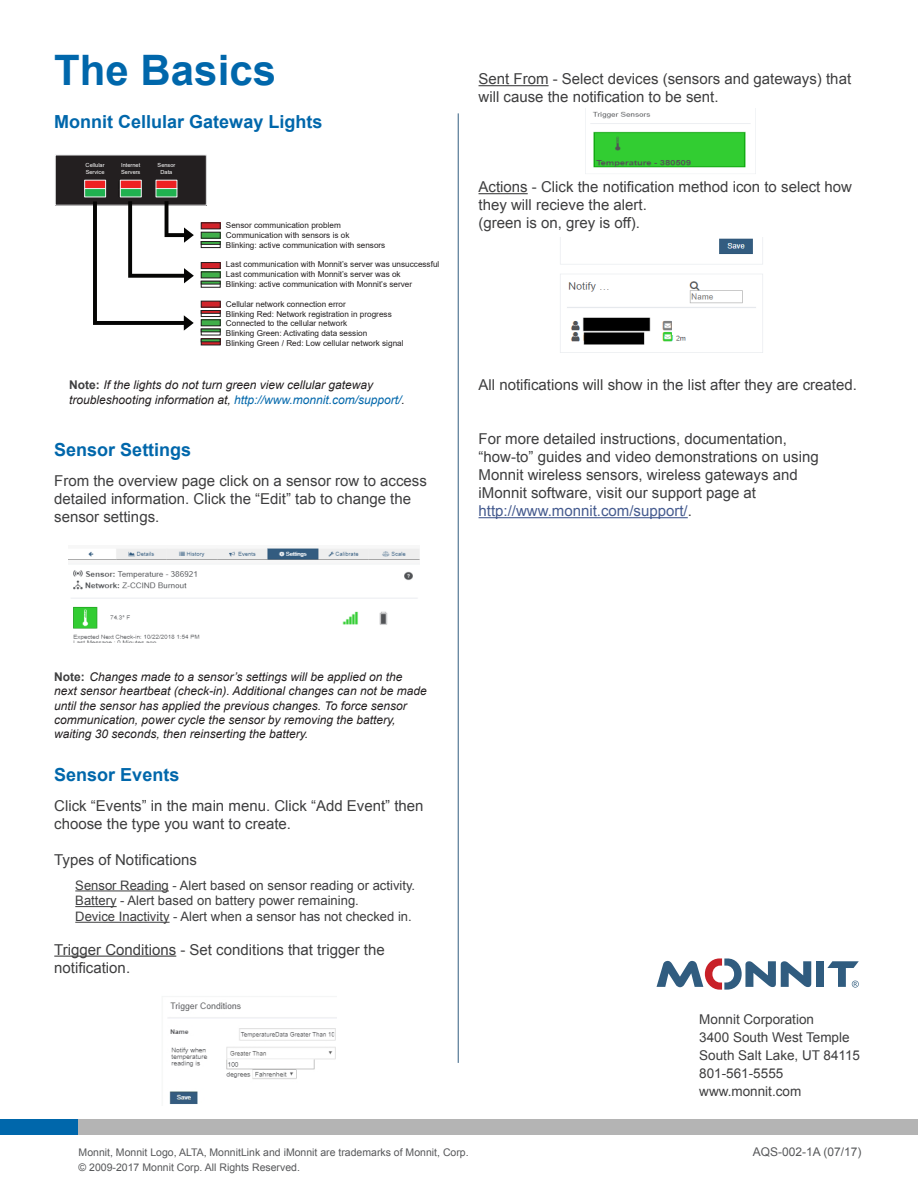
<style>
.page{position:relative;width:918px;height:1188px;background:#fff}
.page>*{position:absolute;margin:0;border:0;box-sizing:border-box;transform-origin:0 0}
.t1{font:700 42px "Arial";color:#0067ab}
.t2{font:700 18px "Arial";color:#0067ab}
.t3{font:15px/18px "Arial";color:#3e3e3f}
.t4{font:13.5px "Arial";color:#3e3e3f}
.t5{font:13.05px "Arial";color:#3e3e3f}
.t6{font:italic 12px/14.4px "Arial";color:#231f20}
.t7{font:12px "Arial";color:#57585a}
.t8{font:10.5px "Arial";color:#57585a}
.t9{font:8.25px/9.8px "Arial";color:#231f20}
.t10{font:5.55px/6.8px "Arial";color:#fff}
.s1{font-weight:700;font-style:normal;color:#3e3e3f}
.s2{color:#0067ab}
.s3{color:#455b8f}
</style>
<div class="page">
<hr style="left:458px;top:113px;width:1px;height:950px;background:#335d80">
<hr style="left:75px;top:890px;width:94px;height:1px;background:#3e3e3f">
<hr style="left:75px;top:906px;width:42px;height:1px;background:#3e3e3f">
<hr style="left:75px;top:922px;width:95px;height:1px;background:#3e3e3f">
<hr style="left:54px;top:956px;width:122px;height:1px;background:#3e3e3f">
<div style="left:55px;top:155px;width:151px;height:50px;background:#231f20"></div>
<div style="left:55px;top:155px;width:152px;height:50px;border:1px solid #f2f3f4"></div>
<div style="left:85px;top:180px;width:21px;height:9px;background:#ee2123"></div>
<div style="left:84px;top:180px;width:22px;height:9px;border:1px solid #f2f3f4"></div>
<div style="left:85px;top:189px;width:21px;height:8px;background:#20b150"></div>
<div style="left:84px;top:188px;width:22px;height:9px;border:1px solid #f2f3f4"></div>
<svg style="left:93px;top:179px;width:101px;height:152px"></svg>
<div style="left:201px;top:223px;width:19px;height:6px;background:#d1232a"></div>
<div style="left:201px;top:232px;width:19px;height:6px;background:#40ae49"></div>
<div style="left:201px;top:232px;width:19px;height:6px;border:1px solid #231f20"></div>
<svg style="left:203px;top:244px;width:15px;height:1px"></svg>
<div style="left:201px;top:241px;width:19px;height:7px;border:1px solid #231f20"></div>
<div style="left:201px;top:263px;width:19px;height:6px;background:#d1232a"></div>
<div style="left:201px;top:262px;width:19px;height:7px;border:1px solid #231f20"></div>
<div style="left:201px;top:272px;width:19px;height:6px;background:#40ae49"></div>
<div style="left:201px;top:301px;width:19px;height:6px;background:#d1232a"></div>
<div style="left:201px;top:320px;width:19px;height:6px;background:#40ae49"></div>
<div style="left:201px;top:320px;width:19px;height:6px;border:1px solid #231f20"></div>
<div style="left:201px;top:241px;width:19px;height:3px;border:1px solid #231f20"></div>
<svg style="left:201px;top:281px;width:19px;height:6px"></svg>
<div style="left:201px;top:281px;width:19px;height:3px;border:1px solid #231f20"></div>
<svg style="left:203px;top:313px;width:15px;height:1px"></svg>
<div style="left:201px;top:310px;width:19px;height:7px;border:1px solid #231f20"></div>
<div style="left:201px;top:310px;width:19px;height:3px;border:1px solid #231f20"></div>
<svg style="left:201px;top:329px;width:19px;height:6px"></svg>
<div style="left:201px;top:329px;width:19px;height:3px;border:1px solid #231f20"></div>
<svg style="left:201px;top:339px;width:19px;height:6px"></svg>
<div style="left:201px;top:339px;width:19px;height:3px;border:1px solid #231f20"></div>
<hr style="left:479px;top:85px;width:70px;height:1px;background:#3e3e3f">
<hr style="left:479px;top:193px;width:49px;height:1px;background:#3e3e3f">
<hr style="left:479px;top:517px;width:209px;height:1px;background:#455b8f">
<div style="left:0;top:1119px;width:918px;height:15px;background:#b4b4b4"></div>
<div style="left:0;top:1119px;width:78px;height:15px;background:#0067ab"></div>
<div style="left:816px;top:961px;width:8px;height:26px;background:#305c7f"></div>
<svg style="left:657px;top:958px;width:154px;height:32px"></svg>
<svg style="left:827px;top:961px;width:32px;height:27px"></svg>
<img style="left:69px;top:548px;width:350px;height:94px">
<img style="left:162px;top:996px;width:175px;height:108px">
<img style="left:585px;top:109px;width:171px;height:65px">
<img style="left:560px;top:238px;width:203px;height:115px">
<div style="left:672px;top:310px;width:38px;height:24px;background:#fff"></div>
<div style="left:688px;top:327px;width:23px;height:23px;background:#fff"></div>
<p class="t1" style="left:54px;top:42px;width:223px">The Basics</p>
<p class="t2" style="left:54px;top:110px;width:270px">Monnit Cellular Gateway Lights</p>
<p class="t10" style="left:86px;top:162px;width:20px">Cellular<br>Service</p>
<p class="t10" style="left:121px;top:162px;width:21px">Internet<br>Servers</p>
<p class="t10" style="left:158px;top:162px;width:19px;text-align:center">Sensor<br>Data</p>
<p class="t9" style="left:226px;top:220px;width:161px">Sensor communication problem<br>Communication with sensors is ok<br>Blinking: active communication with sensors</p>
<p class="t9" style="left:226px;top:260px;width:215px">Last communication with Monnit’s server was unsuccessful<br>Last communication with Monnit’s server was ok<br>Blinking: active communication with Monnit’s server</p>
<p class="t9" style="left:226px;top:299px;width:179px">Cellular network connection error<br>Blinking Red: Network registration in progress Connected to the cellular network<br>Blinking Green: Activating data session<br>Blinking Green / Red: Low cellular network signal</p>
<p class="t6" style="left:69px;top:378px;width:337px;line-height:15px"><span class="s1">Note:</span> If the lights do not turn green view cellular gateway troubleshooting information at, <span class="s2">http://www.monnit.com/support/</span>.</p>
<p class="t2" style="left:54px;top:437px;width:139px">Sensor Settings</p>
<p class="t3" style="left:54px;top:472px;width:374px">From the overview page click on a sensor row to access detailed information. Click the “Edit” tab to change the sensor settings.</p>
<p class="t3" style="left:479px;top:70px;width:374px">Sent From - Select devices (sensors and gateways) that will cause the notification to be sent.</p>
<p class="t3" style="left:479px;top:178px;width:375px">Actions - Click the notification method icon to select how they will recieve the alert.<br>(green is on, grey is off).</p>
<p class="t3" style="left:479px;top:376px;width:380px">All notifications will show in the list after they are created.</p>
<p class="t3" style="left:479px;top:430px;width:342px">For more detailed instructions, documentation, “how-to” guides and video demonstrations on using Monnit wireless sensors, wireless gateways and iMonnit software, visit our support page at <span class="s3">http://www.monnit.com/support/</span>.</p>
<p class="t6" style="left:54px;top:669px;width:374px"><span class="s1">Note:</span> Changes made to a sensor’s settings will be applied on the next sensor heartbeat (check-in). Additional changes can not be made until the sensor has applied the previous changes. To force sensor communication, power cycle the sensor by removing the battery, waiting 30 seconds, then reinserting the battery.</p>
<p class="t2" style="left:54px;top:763px;width:127px">Sensor Events</p>
<p class="t3" style="left:54px;top:797px;width:371px">Click “Events” in the main menu. Click “Add Event” then choose the type you want to create.</p>
<p class="t3" style="left:54px;top:851px;width:144px">Types of Notifications</p>
<p class="t5" style="left:75px;top:876px;width:341px">Sensor Reading - Alert based on sensor reading or activity.</p>
<p class="t5" style="left:75px;top:892px;width:285px">Battery - Alert based on battery power remaining.</p>
<p class="t5" style="left:75px;top:908px;width:338px">Device Inactivity - Alert when a sensor has not checked in.</p>
<p class="t3" style="left:54px;top:940px;width:332px">Trigger Conditions - Set conditions that trigger the notification.</p>
<p class="t4" style="left:699px;top:1010px;width:116px">Monnit Corporation</p>
<p class="t4" style="left:699px;top:1028px;width:152px">3400 South West Temple</p>
<p class="t4" style="left:699px;top:1046px;width:162px">South Salt Lake, UT 84115</p>
<p class="t4" style="left:699px;top:1064px;width:86px">801-561-5555</p>
<p class="t4" style="left:699px;top:1082px;width:104px">www.monnit.com</p>
<p class="t8" style="left:79px;top:1145px;width:392px">Monnit, Monnit Logo, ALTA, MonnitLink and iMonnit are trademarks of Monnit, Corp.</p>
<p class="t7" style="left:753px;top:1144px;width:110px">AQS-002-1A (07/17)</p>
<p class="t8" style="left:79px;top:1160px;width:223px">© 2009-2017 Monnit Corp. All Rights Reserved.</p>
</div>
